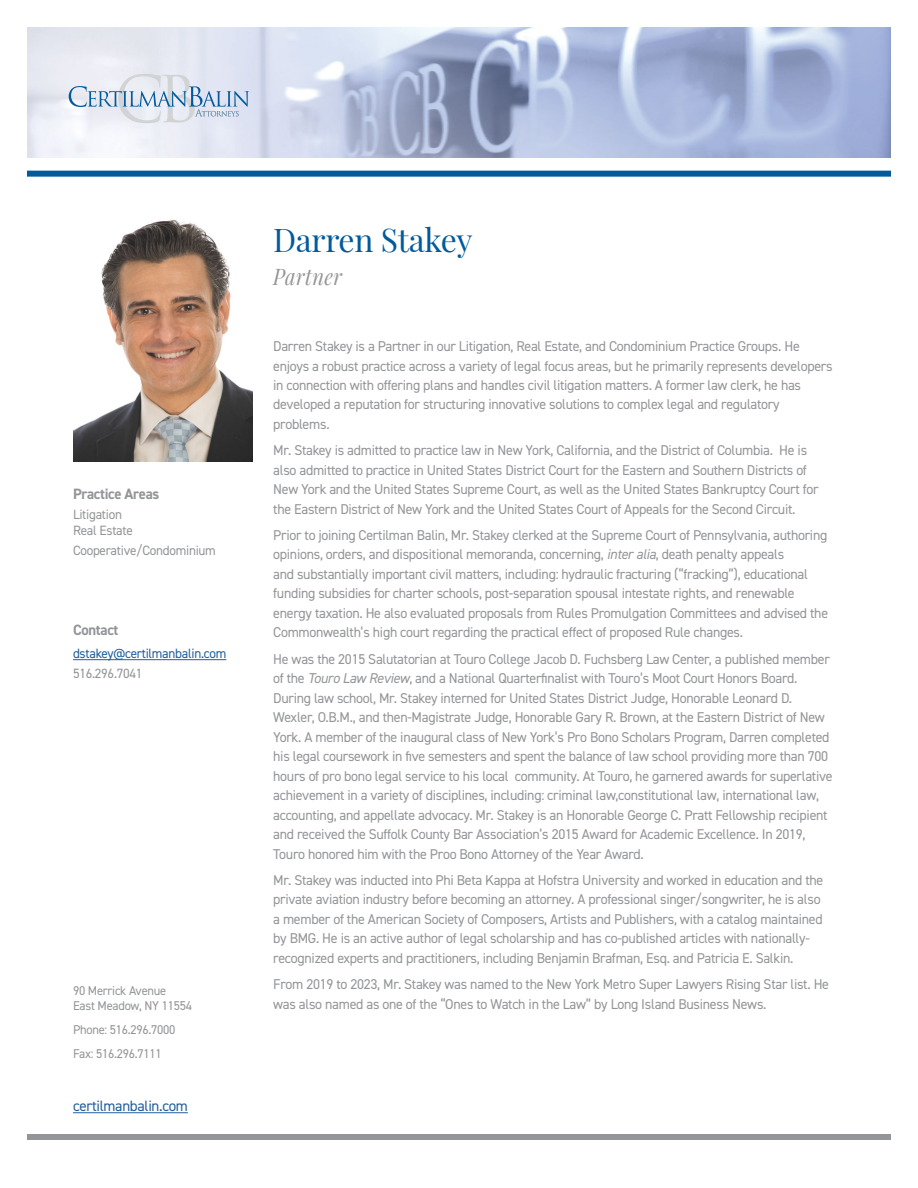
<style>
.page{position:relative;width:918px;height:1188px;background:#fff}
.page>*{position:absolute;margin:0;border:0;box-sizing:border-box;transform-origin:0 0}
.t1{font:31.95px "Playfair Display";letter-spacing:-.01em;color:#005a9c}
.t2{font:italic 22.35px "Playfair Display";letter-spacing:.02em;color:#939598;scale:.9 1}
.t3{font:700 15px "DIN2014";letter-spacing:-.02em;color:#939598}
.t4{font:15px "DIN2014";letter-spacing:-.02em;color:#215e9e}
.t5{font:14.25px/19.5px "DIN2014";letter-spacing:-.02em;color:#939598}
.t6{font:13.5px/16.5px "DIN2014";letter-spacing:-.02em;color:#939598}
.t7{font:13.5px "DIN2014";letter-spacing:-.02em;color:#215e9e}
.t8{font:12.75px/15px "DIN2014";letter-spacing:-.02em;color:#939598}
.s1{font-style:italic}
</style>
<div class="page">
<div style="left:27px;top:171px;width:864px;height:6px;background:#005a9c"></div>
<div style="left:27px;top:1134px;width:864px;height:6px;background:#939598"></div>
<img style="left:27px;top:27px;width:864px;height:131px">
<hr style="left:73px;top:659px;width:153px;height:1px;background:#215e9e">
<svg style="left:69px;top:74px;width:180px;height:49px;background:#d0dae8"></svg>
<img style="left:73px;top:220px;width:180px;height:242px">
<hr style="left:73px;top:1112px;width:115px;height:1px;background:#215e9e">
<p class="t3" style="left:73px;top:484px;width:88px">Practice Areas</p>
<p class="t6" style="left:73px;top:506px;width:61px">Litigation<br>Real Estate</p>
<p class="t6" style="left:73px;top:542px;width:144px">Cooperative/Condominium</p>
<p class="t3" style="left:73px;top:620px;width:47px">Contact</p>
<p class="t7" style="left:73px;top:645px;width:155px">dstakey@certilmanbalin.com</p>
<p class="t6" style="left:73px;top:665px;width:71px">516.296.7041</p>
<p class="t8" style="left:73px;top:983px;width:121px">90 Merrick Avenue<br>East Meadow, NY 11554</p>
<p class="t8" style="left:73px;top:1018px;width:104px;line-height:23.9px">Phone: 516.296.7000<br>Fax: 516.296.7111</p>
<p class="t4" style="left:73px;top:1097px;width:116px">certilmanbalin.com</p>
<h1 class="t1" style="left:273px;top:216px;width:201px">Darren Stakey</h1>
<h2 class="t2" style="left:273px;top:260px;width:78px">Partner</h2>
<p class="t5" style="left:273px;top:336px;width:561px">Darren Stakey is a Partner in our Litigation, Real Estate, and Condominium Practice Groups. He enjoys a robust practice across a variety of legal focus areas, but he primarily represents developers in connection with offering plans and handles civil litigation matters. A former law clerk, he has developed a reputation for structuring innovative solutions to complex legal and regulatory problems.</p>
<p class="t5" style="left:273px;top:440px;width:547px">Mr. Stakey is admitted to practice law in New York, California, and the District of Columbia. He is also admitted to practice in United States District Court for the Eastern and Southern Districts of New York and the United States Supreme Court, as well as the United States Bankruptcy Court for the Eastern District of New York and the United States Court of Appeals for the Second Circuit.</p>
<p class="t5" style="left:273px;top:525px;width:556px">Prior to joining Certilman Balin, Mr. Stakey clerked at the Supreme Court of Pennsylvania, authoring opinions, orders, and dispositional memoranda, concerning, <span class="s1">inter alia</span>, death penalty appeals<br>and substantially important civil matters, including: hydraulic fracturing (“fracking”), educational funding subsidies for charter schools, post-separation spousal intestate rights, and renewable energy taxation. He also evaluated proposals from Rules Promulgation Committees and advised the Commonwealth’s high court regarding the practical effect of proposed Rule changes.</p>
<p class="t5" style="left:273px;top:649px;width:561px">He was the 2015 Salutatorian at Touro College Jacob D. Fuchsberg Law Center, a published member of the <span class="s1">Touro Law Review</span>, and a National Quarterfinalist with Touro’s Moot Court Honors Board.<br>During law school, Mr. Stakey interned for United States District Judge, Honorable Leonard D.<br>Wexler, O.B.M., and then-Magistrate Judge, Honorable Gary R. Brown, at the Eastern District of New York. A member of the inaugural class of New York’s Pro Bono Scholars Program, Darren completed his legal coursework in five semesters and spent the balance of law school providing more than 700 hours of pro bono legal service to his local community. At Touro, he garnered awards for superlative achievement in a variety of disciplines, including: criminal law,constitutional law, international law, accounting, and appellate advocacy. Mr. Stakey is an Honorable George C. Pratt Fellowship recipient and received the Suffolk County Bar Association’s 2015 Award for Academic Excellence. In 2019, Touro honored him with the Proo Bono Attorney of the Year Award.</p>
<p class="t5" style="left:273px;top:870px;width:552px">Mr. Stakey was inducted into Phi Beta Kappa at Hofstra University and worked in education and the private aviation industry before becoming an attorney. A professional singer/songwriter, he is also a member of the American Society of Composers, Artists and Publishers, with a catalog maintained by BMG. He is an active author of legal scholarship and has co-published articles with nationally&shy;recognized experts and practitioners, including Benjamin Brafman, Esq. and Patricia E. Salkin.</p>
<p class="t5" style="left:273px;top:974px;width:557px">From 2019 to 2023, Mr. Stakey was named to the New York Metro Super Lawyers Rising Star list. He was also named as one of the “Ones to Watch in the Law” by Long Island Business News.</p>
</div>
